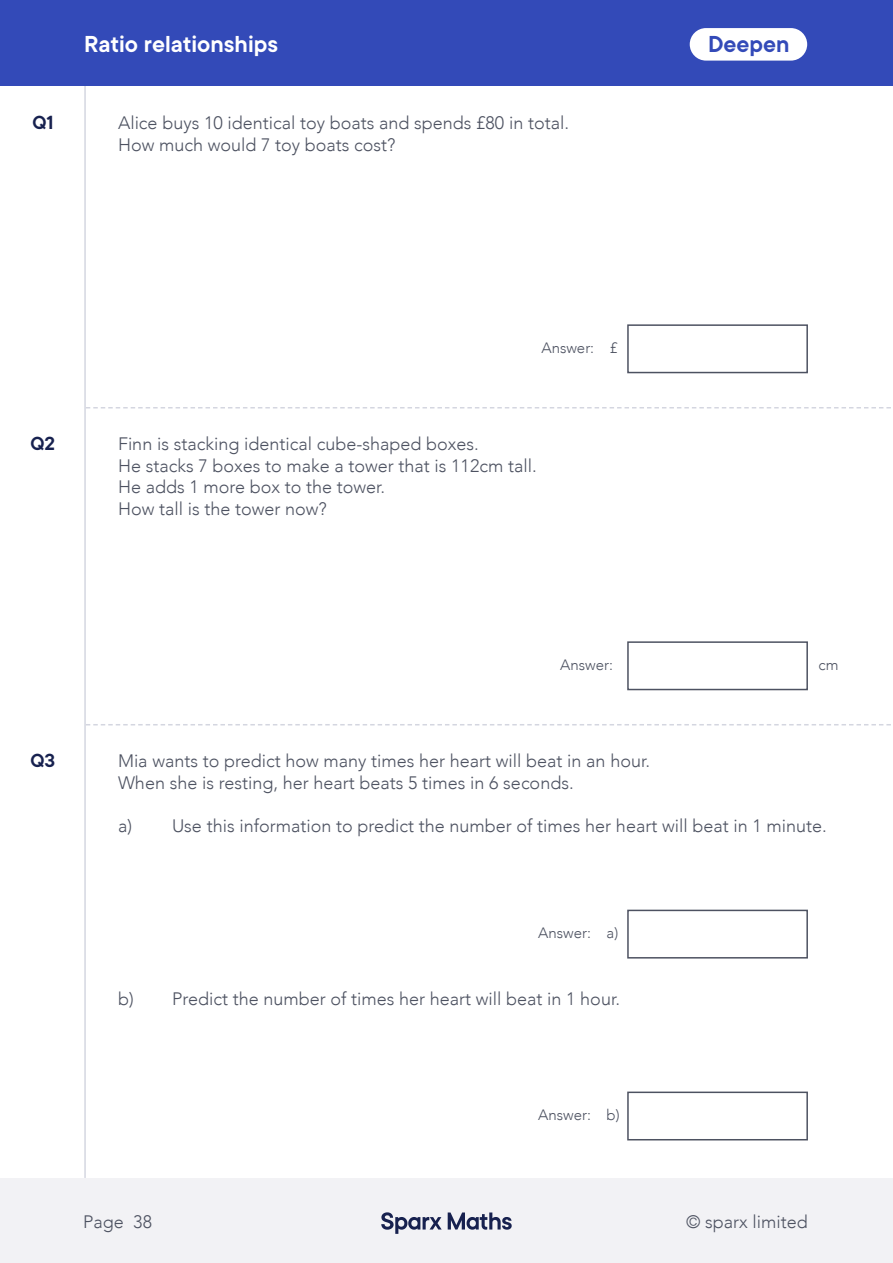
<style>
.page{position:relative;width:893px;height:1263px;background:#fff}
.page>*{position:absolute;margin:0;border:0;box-sizing:border-box;transform-origin:0 0}
.t1{font:600 25.5px "TT Commons";color:#fff}
.t2{font:600 25.5px "TT Commons";color:#334ab8}
.t3{font:600 21px "TT Commons";color:#17214f}
.t4{font:300 18px/21.6px "Avenir";color:#4d5261}
.t5{font:300 15px "Avenir";color:#4d5261}
</style>
<div class="page">
<div style="left:0;top:1178px;width:893px;height:85px;background:#f2f2f5"></div>
<svg style="left:381px;top:1212px;width:61px;height:22px"></svg>
<svg style="left:448px;top:1212px;width:64px;height:18px"></svg>
<hr style="left:84px;top:0;width:2px;height:1178px;background:#d4d6e0">
<svg style="left:86px;top:407px;width:805px;height:1px"></svg>
<svg style="left:86px;top:724px;width:805px;height:1px"></svg>
<div style="left:627px;top:324px;width:181px;height:49px;border:2px solid #4d5261"></div>
<div style="left:627px;top:641px;width:181px;height:49px;border:2px solid #4d5261"></div>
<div style="left:627px;top:1091px;width:181px;height:49px;border:2px solid #4d5261"></div>
<div style="left:627px;top:910px;width:181px;height:48px;border:2px solid #4d5261"></div>
<div style="left:0;top:0;width:893px;height:86px;background:#334ab8"></div>
<div style="left:690px;top:28px;width:117px;height:33px;background:#fff;border-radius:16px"></div>
<p class="t3" style="left:32px;top:111px;width:23px">Q1</p>
<h1 class="t1" style="left:84px;top:30px;width:195px">Ratio relationships</h1>
<h1 class="t2" style="left:708px;top:30px;width:83px">Deepen</h1>
<p class="t4" style="left:118px;top:112px;width:453px">Alice buys 10 identical toy boats and spends £80 in total.<br>How much would 7 toy boats cost?</p>
<p class="t3" style="left:31px;top:432px;width:26px">Q2</p>
<p class="t5" style="left:541px;top:339px;width:78px">Answer: £</p>
<p class="t4" style="left:118px;top:433px;width:420px">Finn is stacking identical cube-shaped boxes.<br>He stacks 7 boxes to make a tower that is 112cm tall.<br>He adds 1 more box to the tower.<br>How tall is the tower now?</p>
<p class="t3" style="left:30px;top:749px;width:26px">Q3</p>
<p class="t5" style="left:560px;top:656px;width:54px">Answer:</p>
<p class="t5" style="left:819px;top:656px;width:21px">cm</p>
<p class="t4" style="left:118px;top:750px;width:534px">Mia wants to predict how many times her heart will beat in an hour.<br>When she is resting, her heart beats 5 times in 6 seconds.</p>
<p class="t4" style="left:118px;top:815px;width:710px">a) Use this information to predict the number of times her heart will beat in 1 minute.</p>
<p class="t5" style="left:538px;top:924px;width:82px">Answer: a)</p>
<p class="t4" style="left:118px;top:988px;width:503px">b) Predict the number of times her heart will beat in 1 hour.</p>
<p class="t5" style="left:538px;top:1106px;width:83px">Answer: b)</p>
<p class="t4" style="left:83px;top:1211px;width:70px">Page 38</p>
<p class="t4" style="left:686px;top:1211px;width:123px">© sparx limited</p>
</div>
